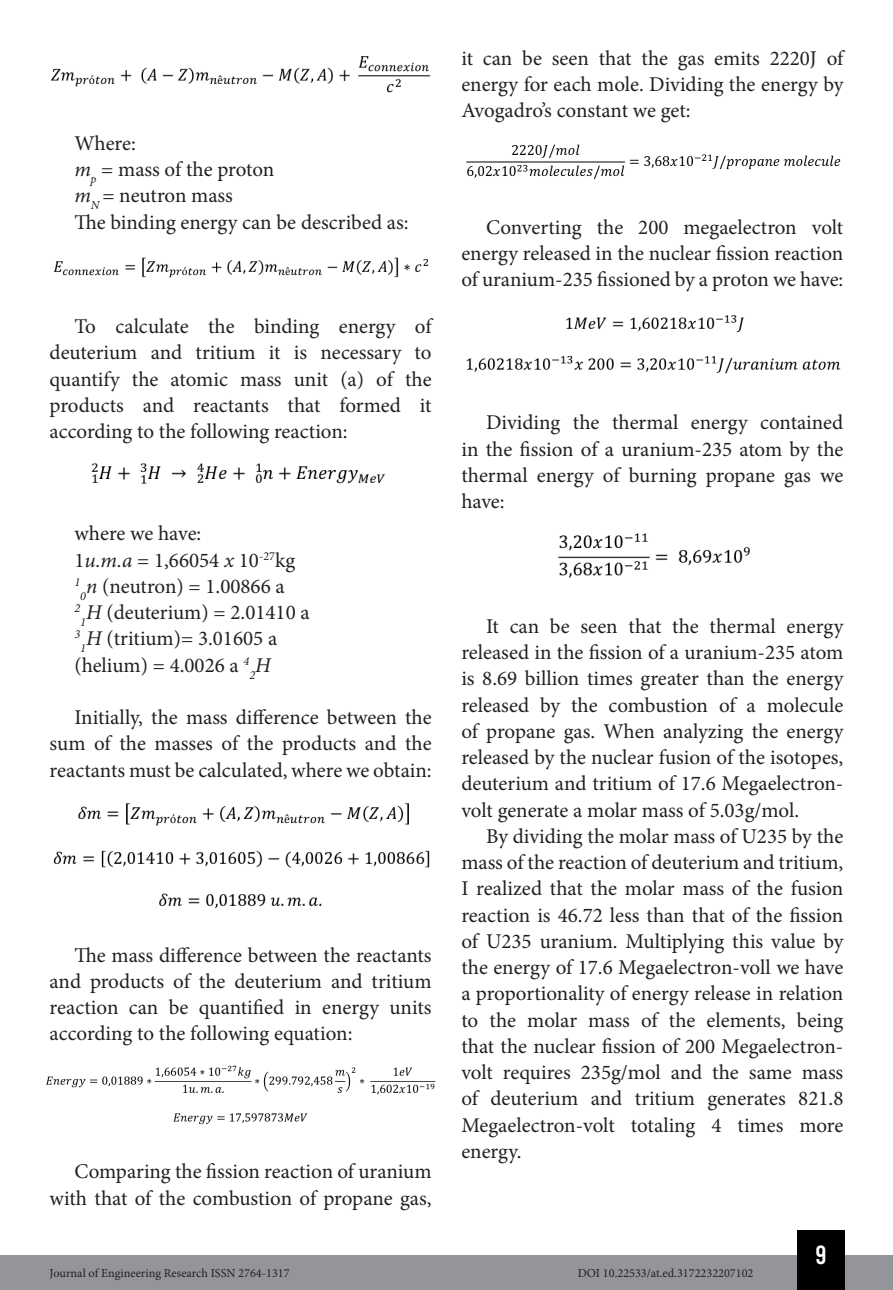
<style>
.page{position:relative;width:893px;height:1290px;background:#fff}
.page>*{position:absolute;margin:0;border:0;box-sizing:border-box;transform-origin:0 0}
.t1{font:26.25px "Bebas Kai";color:#fff}
.TXT{font:21px/26.2px "Minion Pro";color:#231f20;text-align:justify}
.t2{font:12.25px "Minion Pro";color:#231f20}
.TXT-2{font:italic 12.25px "Minion Pro";color:#231f20}
.s1{font-style:italic}
</style>
<div class="page">
<div style="left:0;top:1255px;width:893px;height:35px;background:#939598"></div>
<div style="left:797px;top:1230px;width:48px;height:60px;background:#000"></div>
<img style="left:50px;top:56px;width:381px;height:37px">
<img style="left:53px;top:257px;width:376px;height:21px">
<img style="left:91px;top:463px;width:294px;height:21px">
<img style="left:53px;top:803px;width:377px;height:106px">
<img style="left:46px;top:1065px;width:390px;height:60px">
<img style="left:466px;top:144px;width:375px;height:36px">
<img style="left:466px;top:314px;width:375px;height:60px">
<img style="left:558px;top:533px;width:192px;height:45px">
<p class="TXT" style="left:74px;top:130px;width:63px">Where:</p>
<p class="TXT" style="left:74px;top:156px;width:201px"><span class="s1">m</span><sub>p</sub> = mass of the proton</p>
<p class="TXT" style="left:74px;top:183px;width:160px"><span class="s1">m</span><sub>N</sub> = neutron mass</p>
<p class="TXT" style="left:74px;top:209px;width:336px">The binding energy can be described as:</p>
<p class="TXT" style="left:50px;top:313px;width:384px;text-indent:25px">To calculate the binding energy of deuterium and tritium it is necessary to quantify the atomic mass unit (a) of the products and reactants that formed it according to the following reaction:</p>
<p class="TXT" style="left:74px;top:521px;width:128px">where we have:</p>
<p class="TXT" style="left:74px;top:547px;width:222px">1<span class="s1">u.m.a</span> = 1,66054 <span class="s1">x</span> 10<sup>-27</sup>kg</p>
<p class="TXT-2" style="left:74px;top:574px;width:7px">1</p>
<p class="TXT" style="left:80px;top:573px;width:206px"><sub>0</sub><span class="s1">n</span> (neutron) = 1.00866 a</p>
<p class="TXT-2" style="left:74px;top:600px;width:7px">2</p>
<p class="TXT" style="left:80px;top:599px;width:231px"><sub>1</sub><span class="s1">H</span> (deuterium) = 2.01410 a</p>
<p class="TXT-2" style="left:74px;top:626px;width:7px">3</p>
<p class="TXT" style="left:80px;top:626px;width:199px"><sub>1</sub><span class="s1">H</span> (tritium)= 3.01605 a</p>
<p class="TXT" style="left:74px;top:652px;width:177px">(helium) = 4.0026 a <sup>4</sup></p>
<p class="TXT-2" style="left:249px;top:666px;width:23px">2<sup>H</sup></p>
<p class="TXT" style="left:50px;top:704px;width:384px;text-indent:25px">Initially, the mass difference between the sum of the masses of the products and the reactants must be calculated, where we obtain:</p>
<p class="TXT" style="left:50px;top:942px;width:383px;text-indent:25px">The mass difference between the reactants and products of the deuterium and tritium reaction can be quantified in energy units according to the following equation:</p>
<p class="TXT" style="left:50px;top:1158px;width:383px;text-align:right">Comparing the fission reaction of uranium with that of the combustion of propane gas,</p>
<p class="TXT" style="left:461px;top:45px;width:383px">it can be seen that the gas emits 2220J of energy for each mole. Dividing the energy by Avogadro’s constant we get:</p>
<p class="TXT" style="left:461px;top:214px;width:384px;text-indent:25px">Converting the 200 megaelectron volt energy released in the nuclear fission reaction of uranium-235 fissioned by a proton we have:</p>
<p class="TXT" style="left:461px;top:409px;width:383px;text-indent:25px">Dividing the thermal energy contained in the fission of a uranium-235 atom by the thermal energy of burning propane gas we have:</p>
<p class="TXT" style="left:461px;top:613px;width:384px;text-indent:25px">It can be seen that the thermal energy released in the fission of a uranium-235 atom is 8.69 billion times greater than the energy released by the combustion of a molecule of propane gas. When analyzing the energy released by the nuclear fusion of the isotopes, deuterium and tritium of 17.6 Megaelectron&shy;volt generate a molar mass of 5.03g/mol.</p>
<p class="TXT" style="left:461px;top:823px;width:384px;text-indent:25px">By dividing the molar mass of U235 by the mass of the reaction of deuterium and tritium, I realized that the molar mass of the fusion reaction is 46.72 less than that of the fission of U235 uranium. Multiplying this value by the energy of 17.6 Megaelectron-voll we have a proportionality of energy release in relation to the molar mass of the elements, being that the nuclear fission of 200 Megaelectron&shy;volt requires 235g/mol and the same mass of deuterium and tritium generates 821.8<br>Megaelectron-volt totaling 4 times more energy.</p>
<p class="t1" style="left:815px;top:1241px;width:13px">9</p>
<p class="t2" style="left:50px;top:1265px;width:242px">Journal of Engineering Research ISSN 2764-1317</p>
<p class="t2" style="left:578px;top:1265px;width:177px">DOI 10.22533/at.ed.3172232207102</p>
</div>
